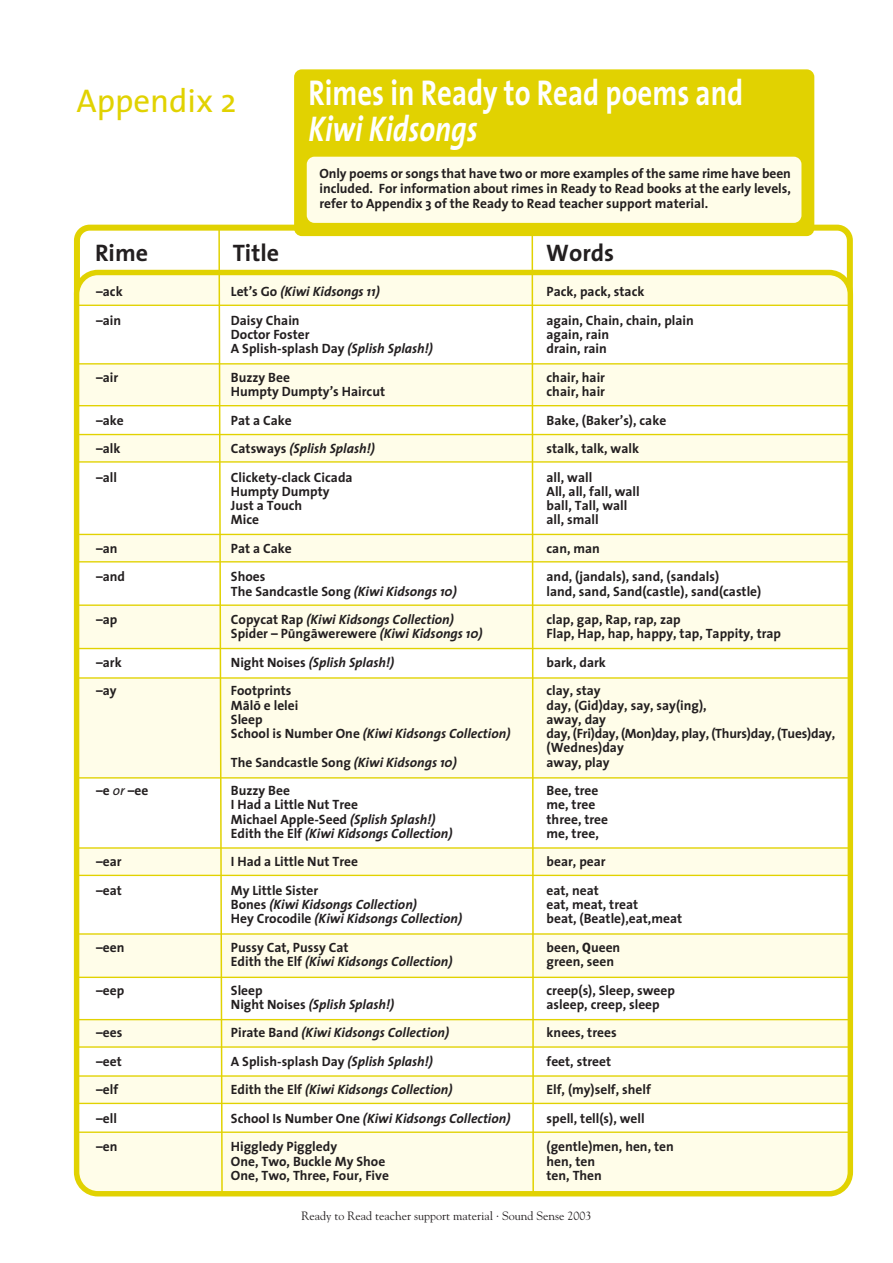
<style>
.page{position:relative;width:893px;height:1263px;background:#fff}
.page>*{position:absolute;margin:0;border:0;box-sizing:border-box;transform-origin:0 0}
.t1{font:36px "The Sans NZ Bold";color:#fff;scale:.8 1}
.t2{font:italic 36px "The Sans NZ Bold";color:#fff;scale:.8 1}
.t3{font:33px "The Sans NZ";color:#e1d201}
.t4{font:24px "The Sans NZ Bold";color:#231f20}
.t5{font:13.5px/28.5px "The Sans NZ Bold";color:#231f20}
.t6{font:italic 13.5px/28.5px "The Sans NZ Bold";color:#231f20}
.t7{font:12px "Goudy NZ";color:#231f20}
.s1{font-family:"The Sans NZ";font-style:italic}
.s2{font-style:italic}
.s3{font-style:normal}
.s4{font-family:"Franklin Gothic";font-weight:600}
</style>
<div class="page">
<div style="left:76px;top:677px;width:775px;height:101px;background:#fffde9;border:1px solid #e1d201"></div>
<div style="left:76px;top:434px;width:775px;height:29px;background:#fffde9;border:1px solid #e1d201"></div>
<div style="left:76px;top:363px;width:775px;height:43px;background:#fffde9;border:1px solid #e1d201"></div>
<div style="left:76px;top:847px;width:775px;height:29px;background:#fffde9;border:1px solid #e1d201"></div>
<div style="left:76px;top:604px;width:775px;height:45px;background:#fffde9;border:1px solid #e1d201"></div>
<div style="left:76px;top:534px;width:775px;height:28px;background:#fffde9;border:1px solid #e1d201"></div>
<div style="left:76px;top:933px;width:775px;height:45px;background:#fffde9;border:1px solid #e1d201"></div>
<div style="left:76px;top:1019px;width:775px;height:29px;background:#fffde9;border:1px solid #e1d201"></div>
<div style="left:76px;top:1075px;width:775px;height:29px;background:#fffde9;border:1px solid #e1d201"></div>
<svg style="left:73px;top:222px;width:781px;height:85px"></svg>
<svg style="left:77px;top:272px;width:773px;height:34px;background:#fdfadc"></svg>
<div style="left:80px;top:1131px;width:767px;height:59px;background:#fffde9"></div>
<div style="left:74px;top:270px;width:779px;height:926px;border:5px solid #e1d201;border-radius:21px"></div>
<div style="left:294px;top:69px;width:520px;height:167px;background:#e1d201;border-radius:8px"></div>
<svg style="left:218px;top:226px;width:317px;height:968px"></svg>
<div style="left:307px;top:157px;width:494px;height:66px;background:#fffde9;border-radius:8px"></div>
<h2 class="t3" style="left:76px;top:73px;width:162px">Appendix 2</h2>
<h1 class="t1" style="left:309px;top:63px;width:545px">Rimes in Ready to Read poems and</h1>
<h1 class="t2" style="left:309px;top:99px;width:213px">Kiwi Kidsongs</h1>
<p class="t5" style="left:319px;top:166px;width:473px;line-height:15px;text-align:justify">Only poems or songs that have two or more examples of the same rime have been included. For information about rimes in Ready to Read books at the early levels, refer to Appendix 3 of the Ready to Read teacher support material.</p>
<h3 class="t4" style="left:95px;top:233px;width:55px">Rime</h3>
<h3 class="t4" style="left:233px;top:233px;width:48px">Title</h3>
<h3 class="t4" style="left:546px;top:233px;width:70px">Words</h3>
<p class="t5" style="left:96px;top:277px;width:28px">–ack –ain</p>
<p class="t5" style="left:96px;top:363px;width:24px">–air</p>
<p class="t5" style="left:96px;top:405px;width:29px">–ake –alk –all</p>
<p class="t5" style="left:96px;top:534px;width:31px">–an –and</p>
<p class="t5" style="left:96px;top:605px;width:23px">–ap</p>
<p class="t5" style="left:96px;top:648px;width:27px">–ark –ay</p>
<p class="t5" style="left:96px;top:776px;width:54px">–e <span class="s1">or</span> –ee</p>
<p class="t5" style="left:96px;top:847px;width:27px">–ear –eat</p>
<p class="t5" style="left:96px;top:933px;width:30px">–een</p>
<p class="t5" style="left:96px;top:975px;width:30px">–eep</p>
<p class="t5" style="left:96px;top:1018px;width:28px">–ees –eet –elf –ell –en</p>
<p class="t5" style="left:231px;top:277px;width:150px">Let’s Go <span class="s2">(Kiwi Kidsongs 11)<br></span>Daisy Chain</p>
<p class="t5" style="left:231px;top:327px;width:203px;line-height:14.2px">Doctor Foster<br>A Splish-splash Day <span class="s2">(Splish Splash!)</span></p>
<p class="t5" style="left:231px;top:370px;width:156px;line-height:14.2px">Buzzy Bee<br>Humpty Dumpty’s Haircut</p>
<p class="t5" style="left:231px;top:405px;width:145px">Pat a Cake<br>Catsways <span class="s2">(Splish Splash!)<br></span>Clickety-clack Cicada</p>
<p class="t5" style="left:231px;top:484px;width:100px;line-height:14.2px">Humpty Dumpty<br>Just a Touch<br>Mice</p>
<p class="t5" style="left:231px;top:534px;width:62px">Pat a Cake<br>Shoes</p>
<p class="t6" style="left:231px;top:576px;width:227px"><span class="s3">The Sandcastle Song</span> (Kiwi Kidsongs 10)<br><span class="s3">Copycat Rap</span> (Kiwi Kidsongs Collection)</p>
<p class="t5" style="left:231px;top:619px;width:253px">Spider – Pùngàwerewere <span class="s2">(Kiwi Kidsongs 10)<br></span>Night Noises <span class="s2">(Splish Splash!)<br></span>Footprints</p>
<p class="t5" style="left:231px;top:698px;width:281px;line-height:14.2px">Màlò e lelei<br>Sleep<br>School is Number One <span class="s2">(Kiwi Kidsongs Collection)</span></p>
<p class="t5" style="left:231px;top:747px;width:227px">The Sandcastle Song <span class="s2">(Kiwi Kidsongs 10)<br></span>Buzzy Bee</p>
<p class="t5" style="left:231px;top:797px;width:223px;line-height:14.2px">I Had a Little Nut Tree<br>Michael Apple-Seed <span class="s2">(Splish Splash!)<br></span>Edith the Elf <span class="s2">(Kiwi Kidsongs Collection)</span></p>
<p class="t5" style="left:231px;top:847px;width:129px">I Had a Little Nut Tree<br>My Little Sister</p>
<p class="t6" style="left:231px;top:897px;width:233px;line-height:14.2px"><span class="s3">Bones</span> (Kiwi Kidsongs Collection)<br><span class="s3">Hey Crocodile</span> (Kiwi Kidsongs Collection)</p>
<p class="t5" style="left:231px;top:940px;width:223px;line-height:14.2px">Pussy Cat, Pussy Cat<br>Edith the Elf <span class="s2">(Kiwi Kidsongs Collection)</span></p>
<p class="t5" style="left:231px;top:983px;width:165px;line-height:14.2px">Sleep<br>Night Noises <span class="s2">(Splish Splash!)</span></p>
<p class="t6" style="left:231px;top:1018px;width:281px"><span class="s3">Pirate Band</span> (Kiwi Kidsongs Collection)<br><span class="s3">A Splish-splash Day</span> (Splish Splash!)<br><span class="s3">Edith the Elf</span> (Kiwi Kidsongs Collection)<br><span class="s3">School Is Number One</span> (Kiwi Kidsongs Collection)<br><span class="s3">Higgledy Piggledy</span></p>
<p class="t5" style="left:231px;top:1154px;width:160px;line-height:14.2px">One, Two, Buckle My Shoe<br>One, Two, Three, Four, Five</p>
<p class="t5" style="left:547px;top:277px;width:149px">Pack, pack, stack<br>again, Chain, chain, plain</p>
<p class="t5" style="left:547px;top:327px;width:64px;line-height:14.2px">again, rain drain, rain</p>
<p class="t5" style="left:547px;top:370px;width:60px;line-height:14.2px">chair, hair chair, hair</p>
<p class="t5" style="left:547px;top:405px;width:121px">Bake, (Baker’s), cake stalk, talk, walk<br>all, wall</p>
<p class="t5" style="left:547px;top:484px;width:95px;line-height:14.2px">All, all, fall, wall ball, Tall, wall all, small</p>
<p class="t5" style="left:547px;top:534px;width:174px">can, man<br>and, (jandals), sand, (sandals)</p>
<p class="t5" style="left:547px;top:576px;width:216px">land, sand, Sand(castle), sand(castle) clap, gap, Rap, rap, zap</p>
<p class="t5" style="left:547px;top:619px;width:236px">Flap, Hap, hap, happy, tap, Tappity, trap bark, dark<br>clay, stay</p>
<p class="t5" style="left:547px;top:698px;width:290px;line-height:14.2px">day, (Gid)day, say, say(ing),<br>away, day<br>day, (Fri)day, (Mon)day, play, (Thurs)day, (Tues)day, (Wednes)day<br>away, play</p>
<p class="t5" style="left:547px;top:783px;width:63px;line-height:14.2px">Bee, tree me, tree three, tree me, tree,</p>
<p class="t5" style="left:547px;top:847px;width:61px">bear, pear eat, neat</p>
<p class="t5" style="left:547px;top:897px;width:137px;line-height:14.2px">eat, meat, treat<br>beat, (Beatle),eat,meat</p>
<p class="t5" style="left:547px;top:940px;width:75px;line-height:14.2px">been, <span class="s4">Q</span>ueen green, seen</p>
<p class="t5" style="left:547px;top:983px;width:130px;line-height:14.2px">creep(s), Sleep, sweep asleep, creep, sleep</p>
<p class="t5" style="left:547px;top:1018px;width:129px">knees, trees<br>feet, street<br>Elf, (my)self, shelf spell, tell(s), well (gentle)men, hen, ten</p>
<p class="t5" style="left:547px;top:1154px;width:57px;line-height:14.2px">hen, ten ten, Then</p>
<p class="t7" style="left:302px;top:1208px;width:291px">Ready to Read teacher support material · Sound Sense 2003</p>
</div>
